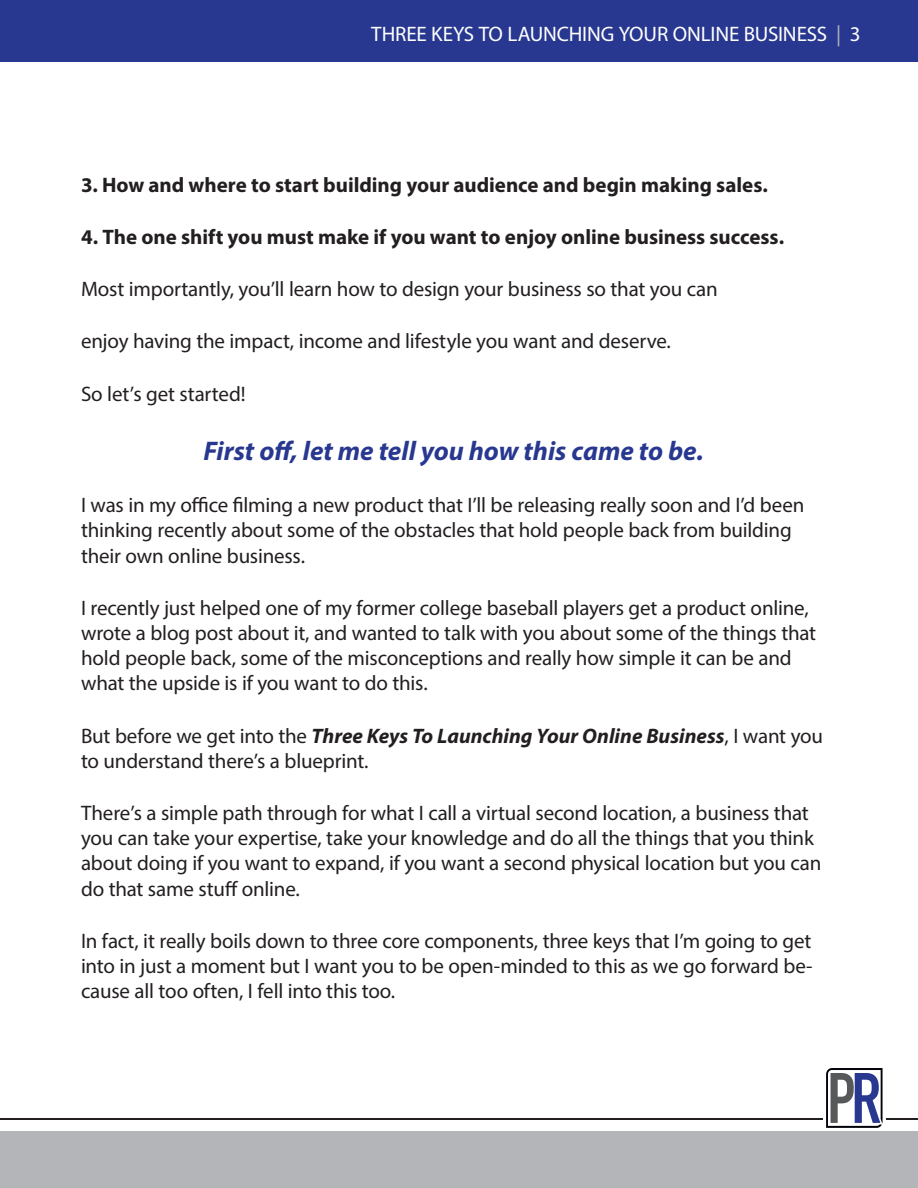
<style>
.page{position:relative;width:918px;height:1188px;background:#fff}
.page>*{position:absolute;margin:0;border:0;box-sizing:border-box;transform-origin:0 0}
.t1{font:italic 700 27px "Myriad Pro";color:#283890}
.t2{font:21px/25.2px "Myriad Pro";letter-spacing:-.01em;color:#231f20}
.t3{font:700 21px "Myriad Pro";letter-spacing:-.005em;color:#231f20}
.t4{font:21px "Myriad Pro";letter-spacing:-.01em;color:#fff}
.s1{color:#b4b5b8}
.s2{font-weight:700;font-style:italic}
</style>
<div class="page">
<div style="left:0;top:0;width:918px;height:62px;background:#283890"></div>
<div style="left:0;top:1131px;width:918px;height:57px;background:#b4b5b8"></div>
<hr style="left:0;top:1119px;width:823px;height:1px;background:#231f20">
<hr style="left:887px;top:1119px;width:31px;height:1px;background:#231f20">
<svg style="left:826px;top:1068px;width:57px;height:60px"></svg>
<p class="t4" style="left:371px;top:21px;width:491px">THREE KEYS TO LAUNCHING YOUR ONLINE BUSINESS <span class="s1">|</span> 3</p>
<p class="t3" style="left:81px;top:171px;width:688px">3. How and where to start building your audience and begin making sales.</p>
<p class="t3" style="left:81px;top:223px;width:705px">4. The one shift you must make if you want to enjoy online business success.</p>
<p class="t2" style="left:81px;top:276px;width:638px">Most importantly, you’ll learn how to design your business so that you can</p>
<p class="t2" style="left:81px;top:328px;width:592px">enjoy having the impact, income and lifestyle you want and deserve.</p>
<p class="t2" style="left:81px;top:381px;width:166px">So let’s get started!</p>
<p class="t1" style="left:203px;top:433px;width:502px">First off, let me tell you how this came to be.</p>
<p class="t2" style="left:81px;top:492px;width:725px">I was in my office filming a new product that I’ll be releasing really soon and I’d been thinking recently about some of the obstacles that hold people back from building their own online business.</p>
<p class="t2" style="left:81px;top:595px;width:737px">I recently just helped one of my former college baseball players get a product online, wrote a blog post about it, and wanted to talk with you about some of the things that hold people back, some of the misconceptions and really how simple it can be and what the upside is if you want to do this.</p>
<p class="t2" style="left:81px;top:723px;width:744px">But before we get into the <span class="s2">Three Keys To Launching Your Online Business</span>, I want you to understand there’s a blueprint.</p>
<p class="t2" style="left:81px;top:800px;width:742px">There’s a simple path through for what I call a virtual second location, a business that you can take your expertise, take your knowledge and do all the things that you think about doing if you want to expand, if you want a second physical location but you can do that same stuff online.</p>
<p class="t2" style="left:81px;top:928px;width:733px;text-align:justify">In fact, it really boils down to three core components, three keys that I’m going to get into in just a moment but I want you to be open-minded to this as we go forward be&shy;cause all too often, I fell into this too.</p>
</div>
